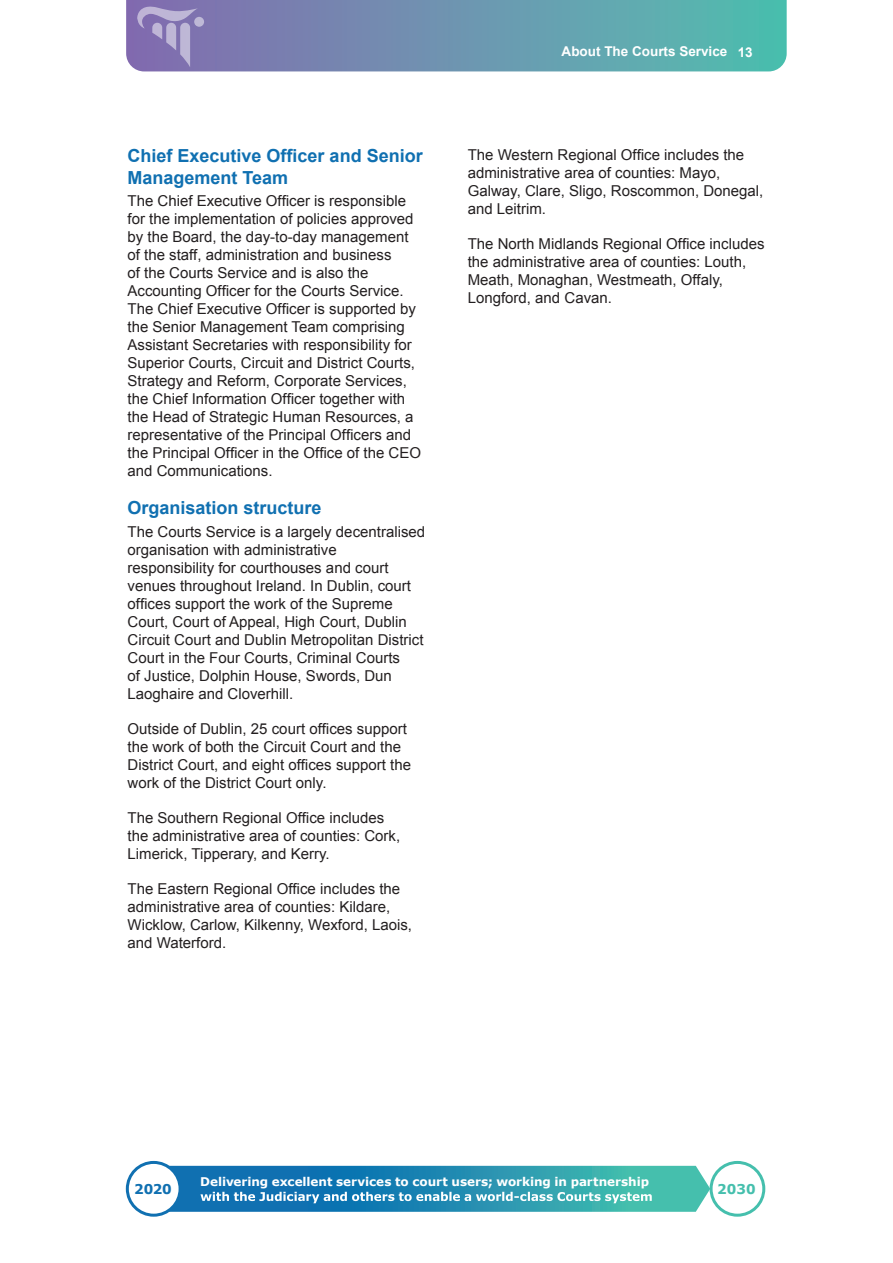
<style>
.page{position:relative;width:893px;height:1263px;background:#fff}
.page>*{position:absolute;margin:0;border:0;box-sizing:border-box;transform-origin:0 0}
.t1{font:700 18px/21.6px "Arial";color:#1070b1}
.t2{font:15px/18px "Arial";color:#231f20}
.t3{font:700 13.5px "Arial";color:#fff}
.t4{font:700 13.5px "Verdana";color:#1070b1}
.t5{font:700 13.5px "Verdana";color:#45bfad}
.t6{font:700 12px "Verdana";letter-spacing:-.005em;color:#fff}
</style>
<div class="page">
<svg style="left:126px;top:0;width:661px;height:71px;background:#6a98af"></svg>
<div style="left:194px;top:17px;width:10px;height:10px;background:#beb9d6;border-radius:50%"></div>
<svg style="left:137px;top:5px;width:61px;height:62px;background:#9385bb"></svg>
<svg style="left:167px;top:1166px;width:543px;height:46px;background:#3598b6"></svg>
<div style="left:127px;top:1162px;width:53px;height:53px;background:#fff;border-radius:50%"></div>
<div style="left:126px;top:1161px;width:56px;height:56px;border:3px solid #1070b1;border-radius:50%"></div>
<div style="left:710px;top:1161px;width:55px;height:56px;border:3px solid #45bfad;border-radius:50%"></div>
<p class="t1" style="left:128px;top:145px;width:297px">Chief Executive Officer and Senior<br>Management Team</p>
<p class="t2" style="left:128px;top:192px;width:295px">The Chief Executive Officer is responsible for the implementation of policies approved by the Board, the day-to-day management of the staff, administration and business<br>of the Courts Service and is also the Accounting Officer for the Courts Service.<br>The Chief Executive Officer is supported by the Senior Management Team comprising Assistant Secretaries with responsibility for Superior Courts, Circuit and District Courts, Strategy and Reform, Corporate Services, the Chief Information Officer together with the Head of Strategic Human Resources, a representative of the Principal Officers and the Principal Officer in the Office of the CEO and Communications.</p>
<p class="t1" style="left:128px;top:498px;width:196px">Organisation structure</p>
<p class="t2" style="left:128px;top:523px;width:299px">The Courts Service is a largely decentralised organisation with administrative responsibility for courthouses and court venues throughout Ireland. In Dublin, court offices support the work of the Supreme Court, Court of Appeal, High Court, Dublin Circuit Court and Dublin Metropolitan District Court in the Four Courts, Criminal Courts<br>of Justice, Dolphin House, Swords, Dun Laoghaire and Cloverhill.</p>
<p class="t2" style="left:128px;top:720px;width:285px">Outside of Dublin, 25 court offices support the work of both the Circuit Court and the District Court, and eight offices support the work of the District Court only.</p>
<p class="t2" style="left:128px;top:809px;width:274px">The Southern Regional Office includes the administrative area of counties: Cork,<br>Limerick, Tipperary, and Kerry.</p>
<p class="t2" style="left:128px;top:880px;width:286px">The Eastern Regional Office includes the administrative area of counties: Kildare, Wicklow, Carlow, Kilkenny, Wexford, Laois, and Waterford.</p>
<p class="t3" style="left:562px;top:43px;width:193px">About The Courts Service 13</p>
<p class="t2" style="left:468px;top:146px;width:297px">The Western Regional Office includes the administrative area of counties: Mayo, Galway, Clare, Sligo, Roscommon, Donegal, and Leitrim.</p>
<p class="t2" style="left:468px;top:235px;width:298px">The North Midlands Regional Office includes the administrative area of counties: Louth, Meath, Monaghan, Westmeath, Offaly, Longford, and Cavan.</p>
<p class="t6" style="left:200px;top:1174px;width:450px">Delivering excellent services to court users; working in partnership</p>
<p class="t4" style="left:134px;top:1180px;width:39px">2020</p>
<p class="t5" style="left:717px;top:1180px;width:40px">2030</p>
</div>
